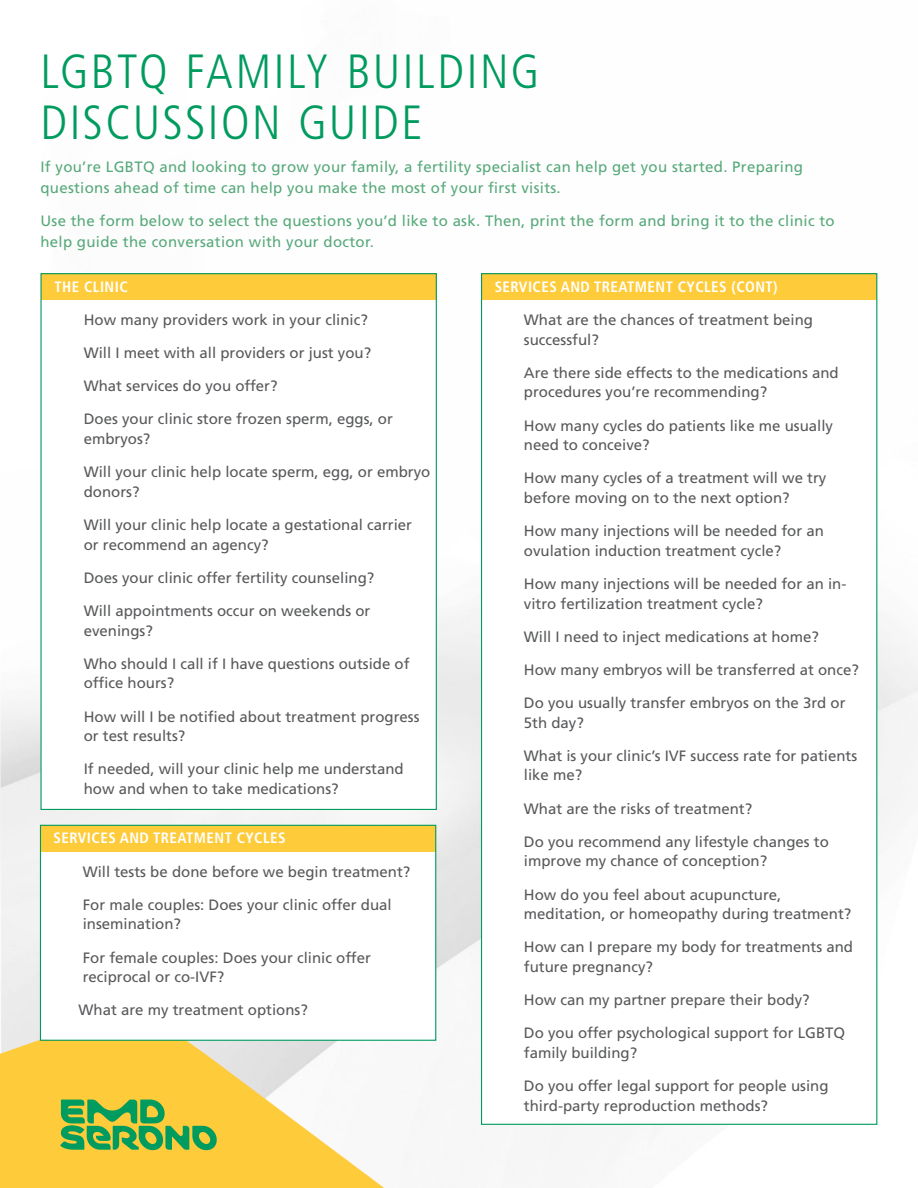
<style>
.page{position:relative;width:918px;height:1188px;background:#fff}
.page>*{position:absolute;margin:0;border:0;box-sizing:border-box;transform-origin:0 0}
.t1{font:300 condensed 48px/51px "Frutiger LT Std";letter-spacing:.05em;color:#009b5f}
.t2{font:15px/19.6px "Frutiger LT Std";color:#58595b}
.t3{font:15px/21px "Frutiger LT Std";letter-spacing:.02em;color:#57a97a}
.t4{font:700 condensed 15px "Frutiger LT Std";letter-spacing:.03em;color:#fff}
</style>
<div class="page">
<img style="left:0;top:273px;width:918px;height:863px">
<svg style="left:0;top:1012px;width:421px;height:176px;fill:#fecb3a"></svg>
<div style="left:482px;top:274px;width:395px;height:850px;background:#fff"></div>
<div style="left:40px;top:825px;width:396px;height:215px;background:#fff"></div>
<div style="left:41px;top:274px;width:395px;height:536px;background:#fff"></div>
<svg style="left:60px;top:1100px;width:157px;height:50px;background:#80b34c"></svg>
<div style="left:482px;top:274px;width:395px;height:26px;background:#fecb3a"></div>
<div style="left:40px;top:825px;width:396px;height:27px;background:#fecb3a"></div>
<div style="left:40px;top:825px;width:396px;height:216px;border:1px solid #009b5f"></div>
<div style="left:41px;top:274px;width:395px;height:26px;background:#fecb3a"></div>
<h1 class="t1" style="left:40px;top:47px;width:500px">LGBTQ FAMILY BUILDING<br>DISCUSSION GUIDE</h1>
<p class="t3" style="left:40px;top:156px;width:764px">If you’re LGBTQ and looking to grow your family, a fertility specialist can help get you started. Preparing questions ahead of time can help you make the most of your first visits.</p>
<p class="t3" style="left:40px;top:210px;width:796px">Use the form below to select the questions you’d like to ask. Then, print the form and bring it to the clinic to help guide the conversation with your doctor.</p>
<p class="t4" style="left:55px;top:278px;width:75px">THE CLINIC</p>
<p class="t2" style="left:84px;top:310px;width:286px">How many providers work in your clinic?</p>
<p class="t2" style="left:84px;top:343px;width:289px">Will I meet with all providers or just you?</p>
<p class="t2" style="left:84px;top:376px;width:195px">What services do you offer?</p>
<p class="t2" style="left:84px;top:409px;width:311px">Does your clinic store frozen sperm, eggs, or embryos?</p>
<p class="t2" style="left:84px;top:462px;width:348px">Will your clinic help locate sperm, egg, or embryo donors?</p>
<p class="t2" style="left:84px;top:515px;width:330px">Will your clinic help locate a gestational carrier or recommend an agency?</p>
<p class="t2" style="left:84px;top:568px;width:292px">Does your clinic offer fertility counseling?</p>
<p class="t2" style="left:84px;top:601px;width:288px">Will appointments occur on weekends or evenings?</p>
<p class="t2" style="left:84px;top:654px;width:327px">Who should I call if I have questions outside of office hours?</p>
<p class="t2" style="left:84px;top:707px;width:337px">How will I be notified about treatment progress or test results?</p>
<p class="t2" style="left:84px;top:759px;width:322px">If needed, will your clinic help me understand how and when to take medications?</p>
<p class="t4" style="left:495px;top:278px;width:284px">SERVICES AND TREATMENT CYCLES (CONT)</p>
<p class="t2" style="left:524px;top:310px;width:291px">What are the chances of treatment being successful?</p>
<p class="t2" style="left:524px;top:363px;width:316px">Are there side effects to the medications and procedures you’re recommending?</p>
<p class="t2" style="left:524px;top:416px;width:311px">How many cycles do patients like me usually need to conceive?</p>
<p class="t2" style="left:524px;top:468px;width:304px">How many cycles of a treatment will we try before moving on to the next option?</p>
<p class="t2" style="left:524px;top:521px;width:302px">How many injections will be needed for an ovulation induction treatment cycle?</p>
<p class="t2" style="left:524px;top:574px;width:324px">How many injections will be needed for an in&shy;vitro fertilization treatment cycle?</p>
<p class="t2" style="left:524px;top:627px;width:297px">Will I need to inject medications at home?</p>
<p class="t2" style="left:524px;top:660px;width:337px">How many embryos will be transferred at once?</p>
<p class="t2" style="left:524px;top:693px;width:323px">Do you usually transfer embryos on the 3rd or<br>5th day?</p>
<p class="t2" style="left:524px;top:746px;width:335px">What is your clinic’s IVF success rate for patients like me?</p>
<p class="t2" style="left:524px;top:799px;width:230px">What are the risks of treatment?</p>
<p class="t2" style="left:524px;top:832px;width:307px">Do you recommend any lifestyle changes to improve my chance of conception?</p>
<p class="t2" style="left:524px;top:885px;width:329px">How do you feel about acupuncture, meditation, or homeopathy during treatment?</p>
<p class="t2" style="left:524px;top:937px;width:331px">How can I prepare my body for treatments and future pregnancy?</p>
<p class="t2" style="left:524px;top:990px;width:287px">How can my partner prepare their body?</p>
<p class="t2" style="left:524px;top:1023px;width:323px">Do you offer psychological support for LGBTQ family building?</p>
<p class="t2" style="left:524px;top:1076px;width:306px">Do you offer legal support for people using third-party reproduction methods?</p>
<p class="t4" style="left:54px;top:829px;width:234px">SERVICES AND TREATMENT CYCLES</p>
<p class="t2" style="left:83px;top:862px;width:329px">Will tests be done before we begin treatment?</p>
<p class="t2" style="left:83px;top:895px;width:310px">For male couples: Does your clinic offer dual insemination?</p>
<p class="t2" style="left:83px;top:948px;width:290px">For female couples: Does your clinic offer reciprocal or co-IVF?</p>
<p class="t2" style="left:79px;top:1000px;width:231px">What are my treatment options?</p>
</div>
